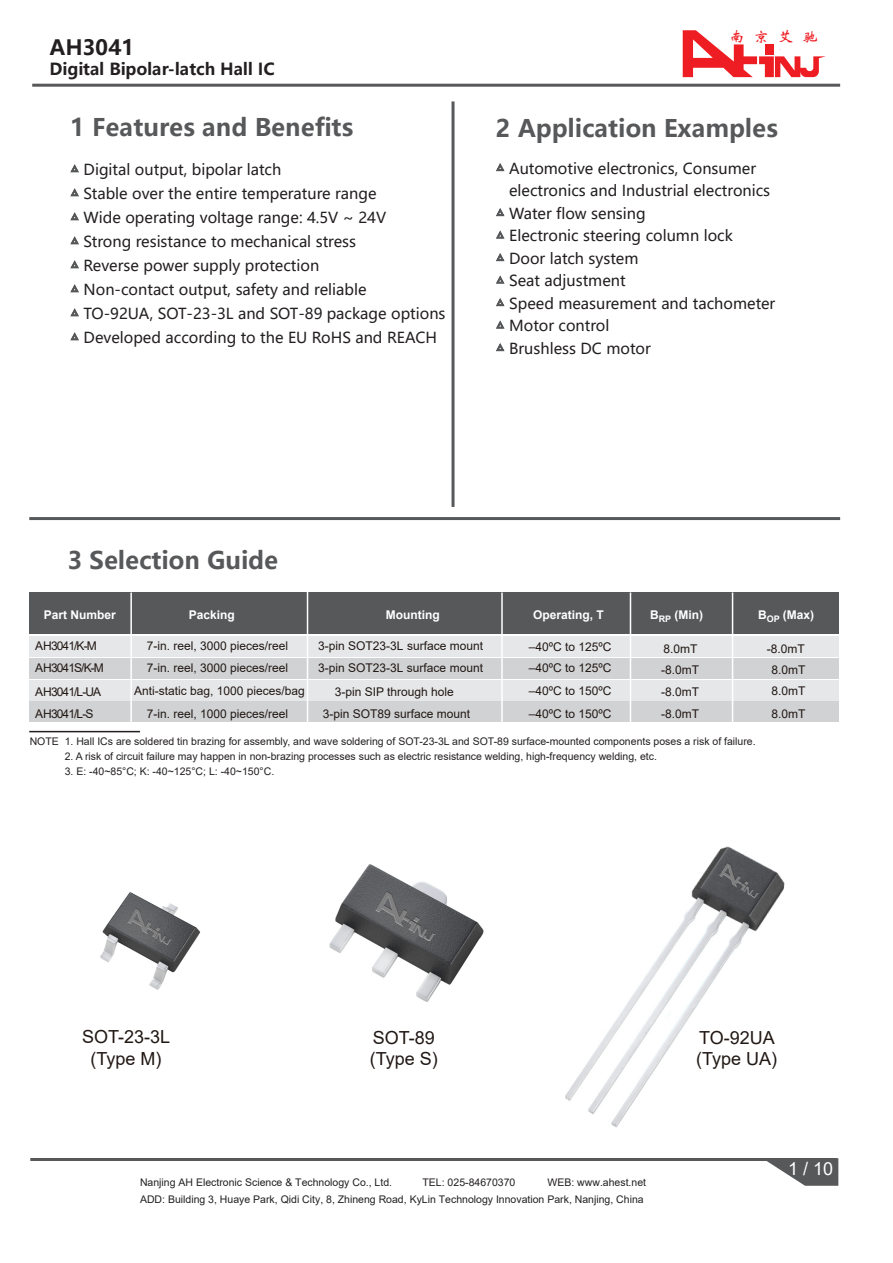
<style>
.page{position:relative;width:893px;height:1263px;background:#fff}
.page>*{position:absolute;margin:0;border:0;box-sizing:border-box;transform-origin:0 0}
.t1{font:700 24px "Microsoft Ya Hei";color:#57585a}
.t2{font:700 21px "Microsoft Ya Hei";color:#231f20}
.t3{font:18px/21.6px "Arial";color:#211814}
.t4{font:18px "Arial";color:#fff}
.t5{font:700 16.5px "Microsoft Ya Hei";color:#231f20}
.t6{font:15.3px "ST Xinwei";color:#ee1d23}
.t7{font:15px/24px "Microsoft Ya Hei";color:#231f20}
.t8{font:12px/21.6px "Arial";color:#211814;text-align:justify}
.t9{font:700 12px "Arial";color:#fff}
.t10{font:12px "Arial";letter-spacing:-.075em;color:#211814}
.t11{font:10.5px "Arial";color:#231f20}
.t12{font:700 9px "Arial";color:#fff}
</style>
<div class="page">
<div style="left:29px;top:702px;width:810px;height:20px;background:#d1d2d4"></div>
<img style="left:565px;top:846px;width:220px;height:282px">
<img style="left:329px;top:864px;width:155px;height:138px">
<hr style="left:29px;top:517px;width:811px;height:3px;background:#57585a">
<svg style="left:496px;top:163px;width:9px;height:9px"></svg>
<svg style="left:496px;top:208px;width:9px;height:9px"></svg>
<svg style="left:496px;top:230px;width:9px;height:9px"></svg>
<svg style="left:496px;top:253px;width:9px;height:9px"></svg>
<svg style="left:496px;top:275px;width:9px;height:9px"></svg>
<svg style="left:496px;top:298px;width:9px;height:9px"></svg>
<svg style="left:496px;top:320px;width:9px;height:9px"></svg>
<svg style="left:496px;top:343px;width:9px;height:9px"></svg>
<hr style="left:451px;top:101px;width:3px;height:406px;background:#57585a">
<div style="left:29px;top:680px;width:810px;height:20px;background:#e6e7e9"></div>
<div style="left:29px;top:592px;width:810px;height:42px;background:#57585a"></div>
<div style="left:29px;top:637px;width:810px;height:20px;background:#e6e7e9"></div>
<div style="left:29px;top:658px;width:810px;height:21px;background:#d1d2d4"></div>
<hr style="left:307px;top:592px;width:1px;height:130px;background:#fff">
<hr style="left:501px;top:592px;width:2px;height:130px;background:#fff">
<hr style="left:130px;top:592px;width:2px;height:130px;background:#fff">
<hr style="left:630px;top:592px;width:1px;height:130px;background:#fff">
<hr style="left:732px;top:592px;width:1px;height:130px;background:#fff">
<img style="left:100px;top:892px;width:100px;height:98px">
<hr style="left:32px;top:84px;width:808px;height:3px;background:#57585a">
<svg style="left:683px;top:30px;width:143px;height:47px"></svg>
<hr style="left:30px;top:1158px;width:807px;height:3px;background:#57585a">
<svg style="left:767px;top:1158px;width:72px;height:28px"></svg>
<svg style="left:70px;top:164px;width:9px;height:9px"></svg>
<svg style="left:70px;top:188px;width:9px;height:9px"></svg>
<svg style="left:70px;top:212px;width:9px;height:9px"></svg>
<svg style="left:70px;top:236px;width:9px;height:9px"></svg>
<svg style="left:70px;top:260px;width:9px;height:9px"></svg>
<svg style="left:70px;top:284px;width:9px;height:9px"></svg>
<svg style="left:70px;top:308px;width:9px;height:9px"></svg>
<svg style="left:70px;top:332px;width:9px;height:9px"></svg>
<hr style="left:29px;top:731px;width:111px;height:1px;background:#231f20">
<h2 class="t2" style="left:50px;top:33px;width:86px">AH3041</h2>
<p class="t5" style="left:50px;top:57px;width:226px">Digital Bipolar-latch Hall IC</p>
<h1 class="t1" style="left:70px;top:110px;width:285px">1 Features and Benefits</h1>
<p class="t7" style="left:70px;top:157px;width:377px">△ Digital output, bipolar latch<br>△ Stable over the entire temperature range<br>△ Wide operating voltage range: 4.5V ~ 24V<br>△ Strong resistance to mechanical stress<br>△ Reverse power supply protection<br>△ Non-contact output, safety and reliable<br>△ TO-92UA, SOT-23-3L and SOT-89 package options △ Developed according to the EU RoHS and REACH</p>
<p class="t6" style="left:729px;top:29px;width:90px">南京艾驰</p>
<h1 class="t1" style="left:496px;top:112px;width:284px">2 Application Examples</h1>
<p class="t7" style="left:496px;top:156px;width:262px">△ Automotive electronics, Consumer</p>
<p class="t7" style="left:509px;top:178px;width:263px">electronics and Industrial electronics</p>
<p class="t7" style="left:496px;top:201px;width:152px">△ Water flow sensing</p>
<p class="t7" style="left:496px;top:223px;width:239px">△ Electronic steering column lock</p>
<p class="t7" style="left:496px;top:246px;width:144px">△ Door latch system</p>
<p class="t7" style="left:496px;top:268px;width:132px">△ Seat adjustment</p>
<p class="t7" style="left:496px;top:291px;width:281px">△ Speed measurement and tachometer</p>
<p class="t7" style="left:496px;top:313px;width:115px">△ Motor control</p>
<p class="t7" style="left:496px;top:336px;width:157px">△ Brushless DC motor</p>
<h1 class="t1" style="left:68px;top:543px;width:212px">3 Selection Guide</h1>
<p class="t9" style="left:44px;top:606px;width:74px">Part Number</p>
<p class="t9" style="left:189px;top:606px;width:48px">Packing</p>
<p class="t9" style="left:386px;top:606px;width:55px">Mounting</p>
<p class="t9" style="left:533px;top:606px;width:72px">Operating, T</p>
<p class="t9" style="left:650px;top:606px;width:54px">B<sub>RP</sub> (Min)</p>
<p class="t9" style="left:758px;top:606px;width:58px">B<sub>OP</sub> (Max)</p>
<p class="t8" style="left:35px;top:635px;width:63px">AH3041/K-M</p>
<p class="t8" style="left:147px;top:635px;width:143px">7-in. reel, 3000 pieces/reel</p>
<p class="t8" style="left:318px;top:635px;width:166px">3-pin SOT23-3L surface mount</p>
<p class="t8" style="left:529px;top:635px;width:84px">–40ºC to 125ºC</p>
<p class="t12" style="left:594px;top:614px;width:8px">A</p>
<p class="t8" style="left:663px;top:638px;width:36px">8.0mT</p>
<p class="t8" style="left:767px;top:638px;width:40px">-8.0mT</p>
<p class="t10" style="left:35px;top:659px;width:70px">AH3041S/K-M</p>
<p class="t8" style="left:147px;top:657px;width:143px">7-in. reel, 3000 pieces/reel</p>
<p class="t8" style="left:318px;top:657px;width:166px">3-pin SOT23-3L surface mount</p>
<p class="t8" style="left:529px;top:657px;width:84px">–40ºC to 125ºC</p>
<p class="t10" style="left:35px;top:683px;width:68px">AH3041/L-UA</p>
<p class="t8" style="left:134px;top:680px;width:172px">Anti-static bag, 1000 pieces/bag</p>
<p class="t8" style="left:335px;top:681px;width:121px">3-pin SIP through hole</p>
<p class="t8" style="left:529px;top:680px;width:84px">–40ºC to 150ºC</p>
<p class="t8" style="left:35px;top:702px;width:60px">AH3041/L-S</p>
<p class="t8" style="left:147px;top:702px;width:143px">7-in. reel, 1000 pieces/reel</p>
<p class="t8" style="left:323px;top:702px;width:149px">3-pin SOT89 surface mount</p>
<p class="t8" style="left:529px;top:702px;width:84px">–40ºC to 150ºC</p>
<p class="t8" style="left:661px;top:659px;width:40px">-8.0mT -8.0mT -8.0mT</p>
<p class="t8" style="left:771px;top:660px;width:36px;line-height:20.5px">8.0mT<br>8.0mT</p>
<p class="t8" style="left:771px;top:702px;width:36px">8.0mT</p>
<p class="t11" style="left:30px;top:734px;width:727px">NOTE 1. Hall ICs are soldered tin brazing for assembly, and wave soldering of SOT-23-3L and SOT-89 surface-mounted components poses a risk of failure.</p>
<p class="t11" style="left:65px;top:749px;width:594px">2. A risk of circuit failure may happen in non-brazing processes such as electric resistance welding, high-frequency welding, etc.</p>
<p class="t11" style="left:65px;top:764px;width:211px">3. E: -40~85°C; K: -40~125°C; L: -40~150°C.</p>
<p class="t3" style="left:82px;top:1026px;width:90px;text-align:center">SOT-23-3L (Type M)</p>
<p class="t3" style="left:370px;top:1026px;width:70px">SOT-89 (Type S)</p>
<p class="t11" style="left:140px;top:1175px;width:254px">Nanjing AH Electronic Science &amp; Technology Co., Ltd.</p>
<p class="t11" style="left:423px;top:1175px;width:94px">TEL: 025-84670370</p>
<p class="t11" style="left:547px;top:1175px;width:100px">WEB: www.ahest.net</p>
<p class="t11" style="left:140px;top:1192px;width:505px">ADD: Building 3, Huaye Park, Qidi City, 8, Zhineng Road, KyLin Technology Innovation Park, Nanjing, China</p>
<p class="t3" style="left:696px;top:1026px;width:83px">TO-92UA (Type UA)</p>
<p class="t4" style="left:788px;top:1157px;width:47px">1 / 10</p>
</div>
